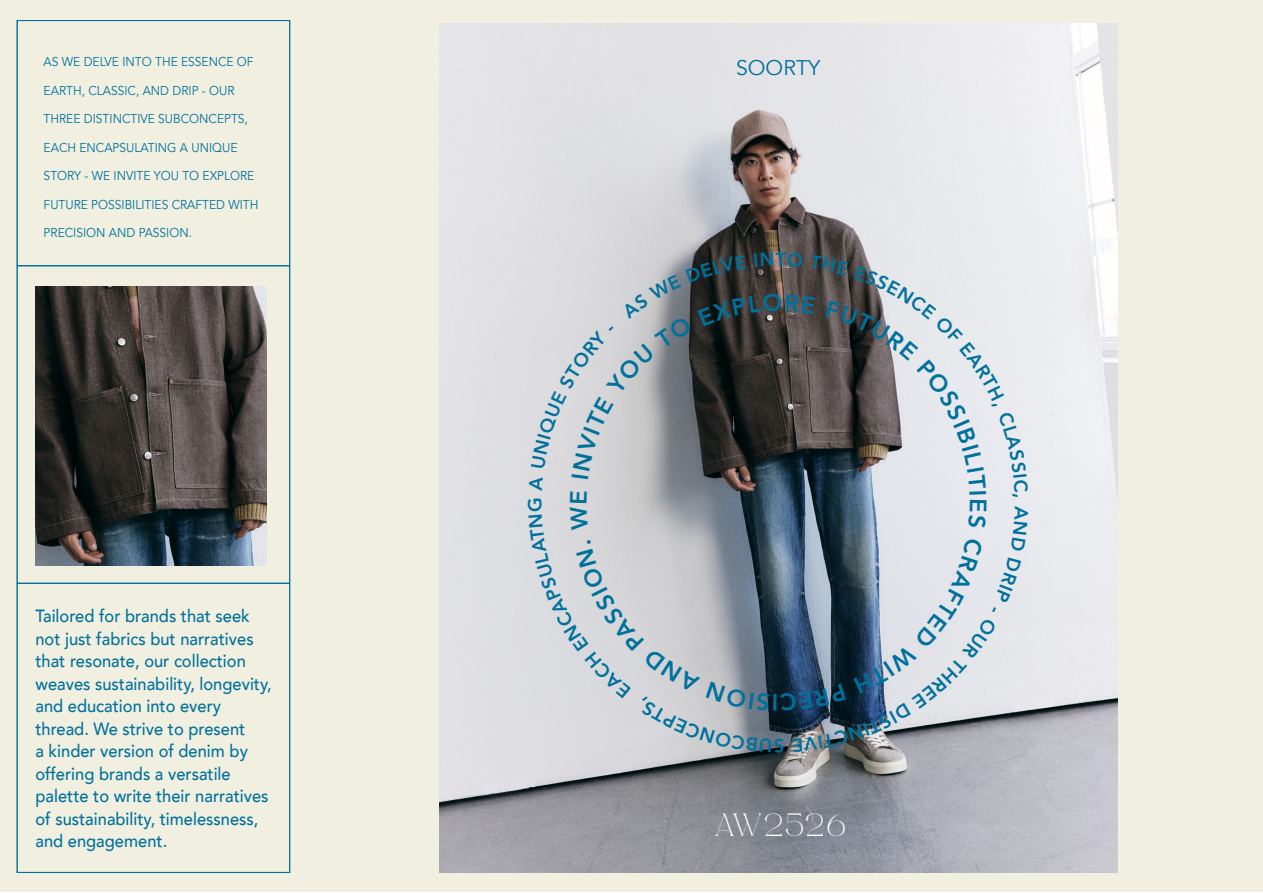
<style>
.page{position:relative;width:1263px;height:893px;background:#fff}
.page>*{position:absolute;margin:0;border:0;box-sizing:border-box;transform-origin:0 0}
.t1{font:33.75px "Kolgar";color:#fff}
.t2{font:21.15px "Avenir";color:#00719c}
.t3{font:800 18.9px "Avenir";color:#00719c}
.t4{font:500 17.7px/22.5px "Avenir";color:#00719c;scale:.93 1}
.t5{font:12.9px "Avenir";color:#00719c;scale:.93 1}
</style>
<div class="page">
<div style="left:1px;top:0;width:1262px;height:892px;background:#f1efe0"></div>
<img style="left:439px;top:23px;width:678px;height:850px">
<div style="left:17px;top:20px;width:273px;height:246px;border:1px solid #00719c"></div>
<div style="left:17px;top:583px;width:273px;height:290px;border:1px solid #00719c"></div>
<div style="left:17px;top:266px;width:273px;height:317px;border:1px solid #00719c"></div>
<img style="left:35px;top:286px;width:231px;height:280px">
<svg style="left:528px;top:252px;width:500px;height:500px"></svg>
<p class="t5" style="left:44px;top:54px;width:227px">AS WE DELVE INTO THE ESSENCE OF</p>
<p class="t5" style="left:44px;top:82px;width:207px">EARTH, CLASSIC, AND DRIP - OUR</p>
<p class="t5" style="left:44px;top:111px;width:221px">THREE DISTINCTIVE SUBCONCEPTS,</p>
<p class="t5" style="left:44px;top:139px;width:210px">EACH ENCAPSULATING A UNIQUE</p>
<p class="t5" style="left:44px;top:168px;width:228px">STORY - WE INVITE YOU TO EXPLORE</p>
<p class="t5" style="left:44px;top:196px;width:232px">FUTURE POSSIBILITIES CRAFTED WITH</p>
<p class="t5" style="left:44px;top:225px;width:161px">PRECISION AND PASSION.</p>
<p class="t4" style="left:35px;top:604px;width:255px">Tailored for brands that seek not just fabrics but narratives that resonate, our collection weaves sustainability, longevity, and education into every thread. We strive to present<br>a kinder version of denim by offering brands a versatile palette to write their narratives of sustainability, timelessness, and engagement.</p>
<p class="t3" style="left:520px;top:512px;width:16px;rotate:-90deg">G</p>
<p class="t2" style="left:736px;top:55px;width:86px">SOORTY</p>
<p class="t3" style="left:775px;top:244px;width:13px">T</p>
<p class="t3" style="left:784px;top:760px;width:12px;rotate:180deg">S</p>
<h1 class="t1" style="left:712px;top:807px;width:135px">AW2526</h1>
</div>
